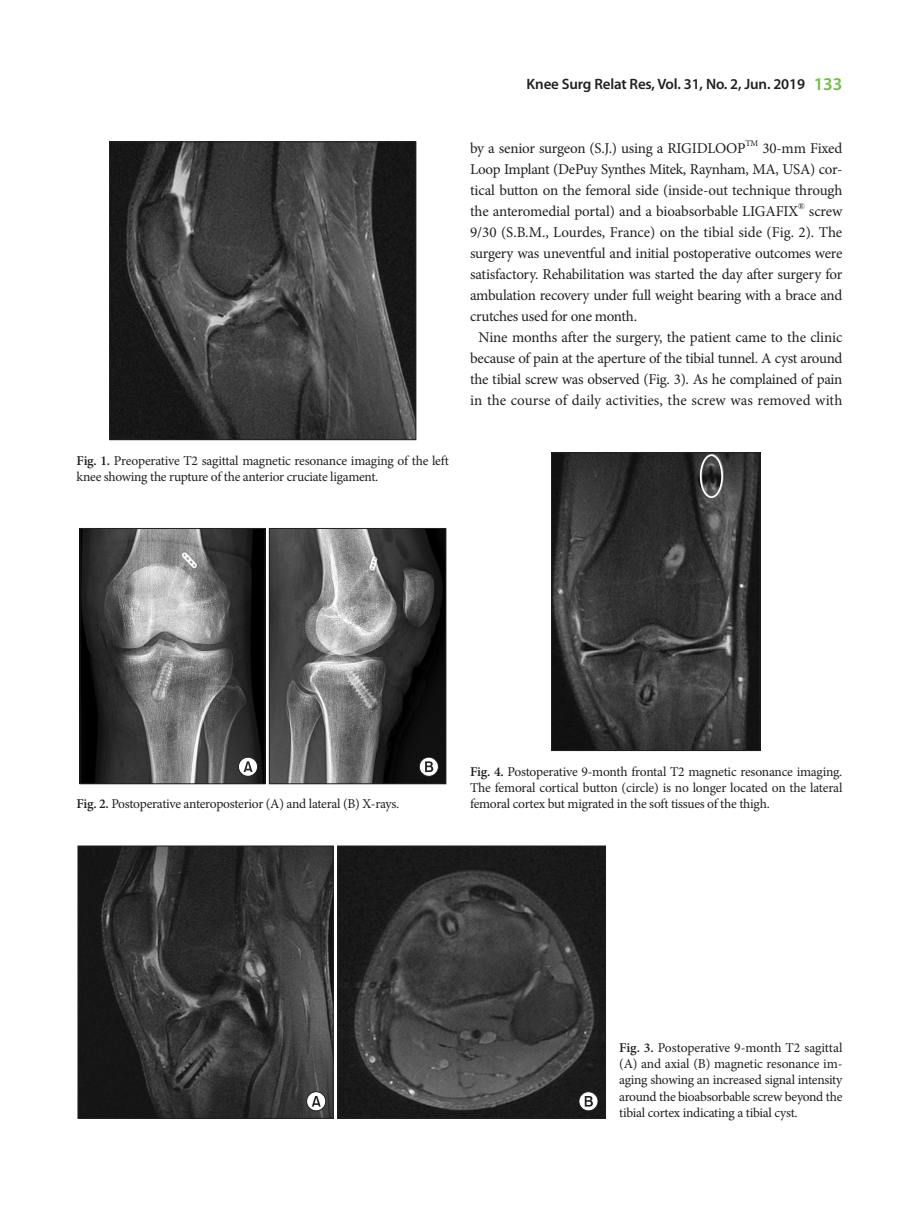
<style>
.page{position:relative;width:919px;height:1217px;background:#fff}
.page>*{position:absolute;margin:0;border:0;box-sizing:border-box;transform-origin:0 0}
.t1{font:15px/21px "Minion Pro";letter-spacing:-.015em;color:#231f20;text-align:justify}
.t2{font:15px "Minion Pro";letter-spacing:.005em;color:#231f20}
.t3{font:600 15px "Myriad Pro";letter-spacing:-.01em;color:#231f20}
.t4{font:13.5px/16.2px "Minion Pro";letter-spacing:-.02em;color:#231f20;text-align:justify}
.t5{font:8.7px "Minion Pro";color:#231f20}
.t6{font:8.7px "Times New Roman";color:#231f20}
.s1{font-weight:600}
.s2{font-size:18px;color:#71bf44}
</style>
<div class="page">
<svg style="left:77px;top:845px;width:529px;height:273px;background:#343434"></svg>
<svg style="left:306px;top:1091px;width:20px;height:19px"></svg>
<div style="left:306px;top:1091px;width:20px;height:19px;border:1px solid #231f20;border-radius:50%"></div>
<svg style="left:312px;top:1095px;width:9px;height:11px"></svg>
<svg style="left:579px;top:1091px;width:19px;height:19px"></svg>
<div style="left:578px;top:1091px;width:20px;height:19px;border:1px solid #231f20;border-radius:50%"></div>
<svg style="left:584px;top:1095px;width:9px;height:11px"></svg>
<img style="left:111px;top:143px;width:303px;height:295px">
<div style="left:109px;top:141px;width:307px;height:299px;border:1px solid #231f20"></div>
<svg style="left:79px;top:528px;width:367px;height:255px;background:#585858"></svg>
<svg style="left:238px;top:757px;width:19px;height:19px"></svg>
<div style="left:238px;top:756px;width:20px;height:20px;border:1px solid #231f20;border-radius:50%"></div>
<svg style="left:243px;top:761px;width:9px;height:10px"></svg>
<svg style="left:419px;top:757px;width:19px;height:19px"></svg>
<div style="left:419px;top:756px;width:19px;height:20px;border:1px solid #231f20;border-radius:50%"></div>
<svg style="left:425px;top:761px;width:8px;height:10px"></svg>
<img style="left:553px;top:454px;width:205px;height:294px">
<div style="left:551px;top:452px;width:209px;height:298px;border:1px solid #231f20"></div>
<div style="left:699px;top:454px;width:23px;height:44px;border:2px solid #fff;border-radius:50%"></div>
<p class="t4" style="left:77px;top:452px;width:374px"><span class="s1">Fig. 1.</span> Preoperative T2 sagittal magnetic resonance imaging of the left knee showing the rupture of the anterior cruciate ligament.</p>
<p class="t3" style="left:526px;top:74px;width:317px">Knee Surg Relat Res, Vol. 31, No. 2, Jun. 2019 <span class="s2">133</span></p>
<p class="t1" style="left:470px;top:137px;width:277px">by a senior surgeon (S.J.) using a RIGIDLOOP</p>
<p class="t5" style="left:745px;top:137px;width:14px">TM</p>
<p class="t1" style="left:470px;top:137px;width:374px;text-indent:292px">30-mm Fixed Loop Implant (DePuy Synthes Mitek, Raynham, MA, USA) cor&shy;tical button on the femoral side (inside-out technique through the anteromedial portal) and a bioabsorbable LIGAFIX</p>
<p class="t6" style="left:798px;top:200px;width:8px">®</p>
<p class="t1" style="left:808px;top:200px;width:35px">screw</p>
<p class="t1" style="left:470px;top:221px;width:374px">9/30 (S.B.M., Lourdes, France) on the tibial side (Fig. 2). The</p>
<p class="t1" style="left:470px;top:242px;width:374px">surgery was uneventful and initial postoperative outcomes were</p>
<p class="t1" style="left:470px;top:263px;width:374px">satisfactory. Rehabilitation was started the day after surgery for</p>
<p class="t1" style="left:470px;top:284px;width:374px">ambulation recovery under full weight bearing with a brace and</p>
<p class="t1" style="left:470px;top:305px;width:168px">crutches used for one month.</p>
<p class="t1" style="left:478px;top:326px;width:365px">Nine months after the surgery, the patient came to the clinic</p>
<p class="t1" style="left:470px;top:347px;width:374px">because of pain at the aperture of the tibial tunnel. A cyst around</p>
<p class="t1" style="left:470px;top:368px;width:374px">the tibial screw was observed (Fig. 3). As he complained of pain</p>
<p class="t2" style="left:470px;top:390px;width:374px">in the course of daily activities, the screw was removed with</p>
<p class="t4" style="left:77px;top:795px;width:324px"><span class="s1">Fig. 2.</span> Postoperative anteroposterior (A) and lateral (B) X-rays.</p>
<p class="t4" style="left:470px;top:763px;width:374px"><span class="s1">Fig. 4.</span> Postoperative 9-month frontal T2 magnetic resonance imaging.<br>The femoral cortical button (circle) is no longer located on the lateral femoral cortex but migrated in the soft tissues of the thigh.</p>
<p class="t4" style="left:619px;top:1039px;width:225px"><span class="s1">Fig. 3.</span> Postoperative 9-month T2 sagittal (A) and axial (B) magnetic resonance im&shy;aging showing an increased signal intensity around the bioabsorbable screw beyond the tibial cortex indicating a tibial cyst.</p>
</div>
